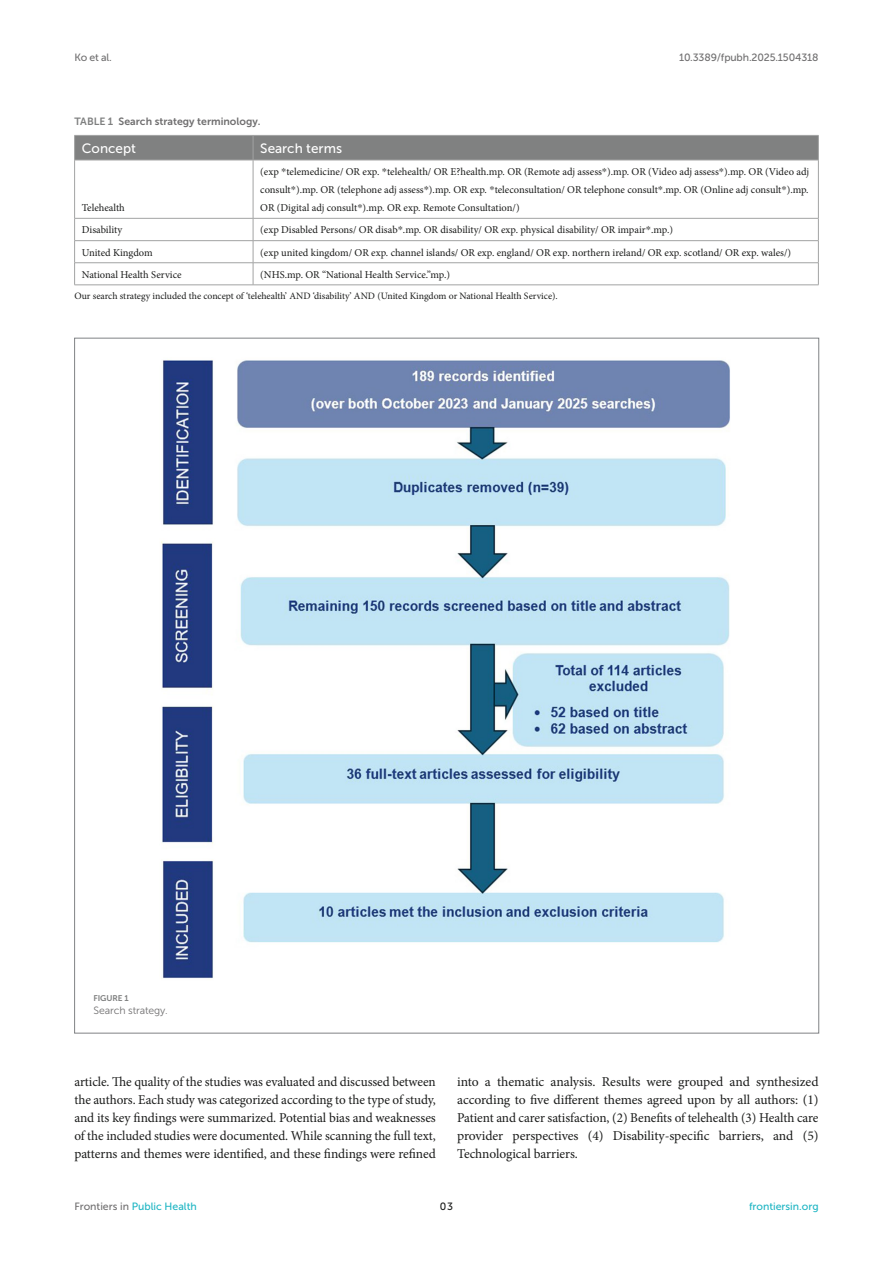
<style>
.page{position:relative;width:893px;height:1263px;background:#fff}
.page>*{position:absolute;margin:0;border:0;box-sizing:border-box;transform-origin:0 0}
.TEXT{font:13.5px/18px "Minion Pro";letter-spacing:-.005em;color:#1b1c1b;text-align:justify}
.TB_CH{font:13.5px "Museo Sans 500";color:#fff}
.TB_TX{font:10.5px/18px "Minion Pro";color:#1b1c1b;text-align:justify}
.t1{font:10.5px "Museo Sans 500";color:#1db5c3}
.t2{font:10.5px "Museo Sans 500";letter-spacing:-.015em;color:#706f70}
.TT{font:10.5px "Museo Sans 700";color:#706f70}
.FIG_LEG{font:10.5px "Museo Sans 300";letter-spacing:-.01em;color:#706f70}
.t3{font:10.5px "Museo Sans 500";color:#1b1c1b}
.TFN{font:9.75px "Minion Pro";color:#1b1c1b}
.FIG_HD{font:8.25px "Museo Sans 700";letter-spacing:-.01em;color:#7e7f7f}
.s1{color:#7e7f7f}
.s2{font-family:"STIX General"}
.s3{color:#706f70}
</style>
<div class="page">
<hr style="left:253px;top:240px;width:566px;height:1px;background:#a2a3a3">
<hr style="left:253px;top:262px;width:566px;height:1px;background:#a2a3a3">
<svg style="left:818px;top:219px;width:1px;height:66px"></svg>
<hr style="left:253px;top:285px;width:566px;height:1px;background:#a2a3a3">
<hr style="left:74px;top:240px;width:179px;height:1px;background:#a2a3a3">
<hr style="left:74px;top:262px;width:179px;height:1px;background:#a2a3a3">
<svg style="left:74px;top:219px;width:1px;height:66px"></svg>
<svg style="left:253px;top:219px;width:1px;height:66px"></svg>
<hr style="left:74px;top:285px;width:179px;height:1px;background:#a2a3a3">
<hr style="left:253px;top:160px;width:566px;height:1px;background:#a2a3a3">
<svg style="left:74px;top:135px;width:745px;height:25px;background:#828383"></svg>
<hr style="left:74px;top:160px;width:179px;height:1px;background:#a2a3a3">
<hr style="left:818px;top:160px;width:1px;height:58px;background:#a2a3a3">
<hr style="left:253px;top:218px;width:566px;height:1px;background:#a2a3a3">
<hr style="left:74px;top:160px;width:1px;height:58px;background:#a2a3a3">
<hr style="left:253px;top:160px;width:1px;height:58px;background:#a2a3a3">
<hr style="left:74px;top:218px;width:179px;height:1px;background:#a2a3a3">
<img style="left:161px;top:359px;width:569px;height:620px">
<p class="t2" style="left:74px;top:51px;width:39px">Ko et al.</p>
<p class="t2" style="left:679px;top:51px;width:141px">10.3389/fpubh.2025.1504318</p>
<p class="TT" style="left:74px;top:115px;width:187px"><span class="s1">TABLE 1</span> Search strategy terminology.</p>
<p class="TB_CH" style="left:82px;top:141px;width:56px">Concept</p>
<p class="TB_CH" style="left:260px;top:141px;width:83px">Search terms</p>
<p class="TB_TX" style="left:82px;top:199px;width:45px">Telehealth</p>
<p class="TB_TX" style="left:260px;top:163px;width:550px">(exp <span class="s2">*</span>telemedicine/ OR exp. <span class="s2">*</span>telehealth/ OR E?health.mp. OR (Remote adj assess<span class="s2">*</span>).mp. OR (Video adj assess<span class="s2">*</span>).mp. OR (Video adj consult<span class="s2">*</span>).mp. OR (telephone adj assess<span class="s2">*</span>).mp. OR exp. <span class="s2">*</span>teleconsultation/ OR telephone consult<span class="s2">*</span>.mp. OR (Online adj consult<span class="s2">*</span>).mp.<br>OR (Digital adj consult<span class="s2">*</span>).mp. OR exp. Remote Consultation/)</p>
<p class="TB_TX" style="left:82px;top:221px;width:42px">Disability</p>
<p class="TB_TX" style="left:260px;top:221px;width:414px">(exp Disabled Persons/ OR disab<span class="s2">*</span>.mp. OR disability/ OR exp. physical disability/ OR impair<span class="s2">*</span>.mp.)</p>
<p class="TB_TX" style="left:82px;top:243px;width:72px">United Kingdom</p>
<p class="TB_TX" style="left:260px;top:243px;width:532px">(exp united kingdom/ OR exp. channel islands/ OR exp. england/ OR exp. northern ireland/ OR exp. scotland/ OR exp. wales/)</p>
<p class="TB_TX" style="left:82px;top:265px;width:101px">National Health Service</p>
<p class="TB_TX" style="left:260px;top:265px;width:191px">(NHS.mp. OR “National Health Service.”mp.)</p>
<p class="TFN" style="left:74px;top:289px;width:485px">Our search strategy included the concept of ‘telehealth’ AND ‘disability’ AND (United Kingdom or National Health Service).</p>
<p class="FIG_HD" style="left:94px;top:993px;width:37px">FIGURE 1</p>
<p class="FIG_LEG" style="left:94px;top:1005px;width:76px">Search strategy.</p>
<p class="TEXT" style="left:74px;top:1073px;width:363px">article. The quality of the studies was evaluated and discussed between the authors. Each study was categorized according to the type of study, and its key findings were summarized. Potential bias and weaknesses of the included studies were documented. While scanning the full text, patterns and themes were identified, and these findings were refined</p>
<p class="TEXT" style="left:457px;top:1073px;width:363px">into a thematic analysis. Results were grouped and synthesized according to five different themes agreed upon by all authors: (1)<br>Patient and carer satisfaction, (2) Benefits of telehealth (3) Health care provider perspectives (4) Disability-specific barriers, and (5)<br>Technological barriers.</p>
<p class="t1" style="left:74px;top:1200px;width:124px"><span class="s3">Frontiers in</span> Public Health</p>
<p class="t3" style="left:440px;top:1200px;width:15px">03</p>
<p class="t1" style="left:749px;top:1200px;width:71px">frontiersin.org</p>
</div>
